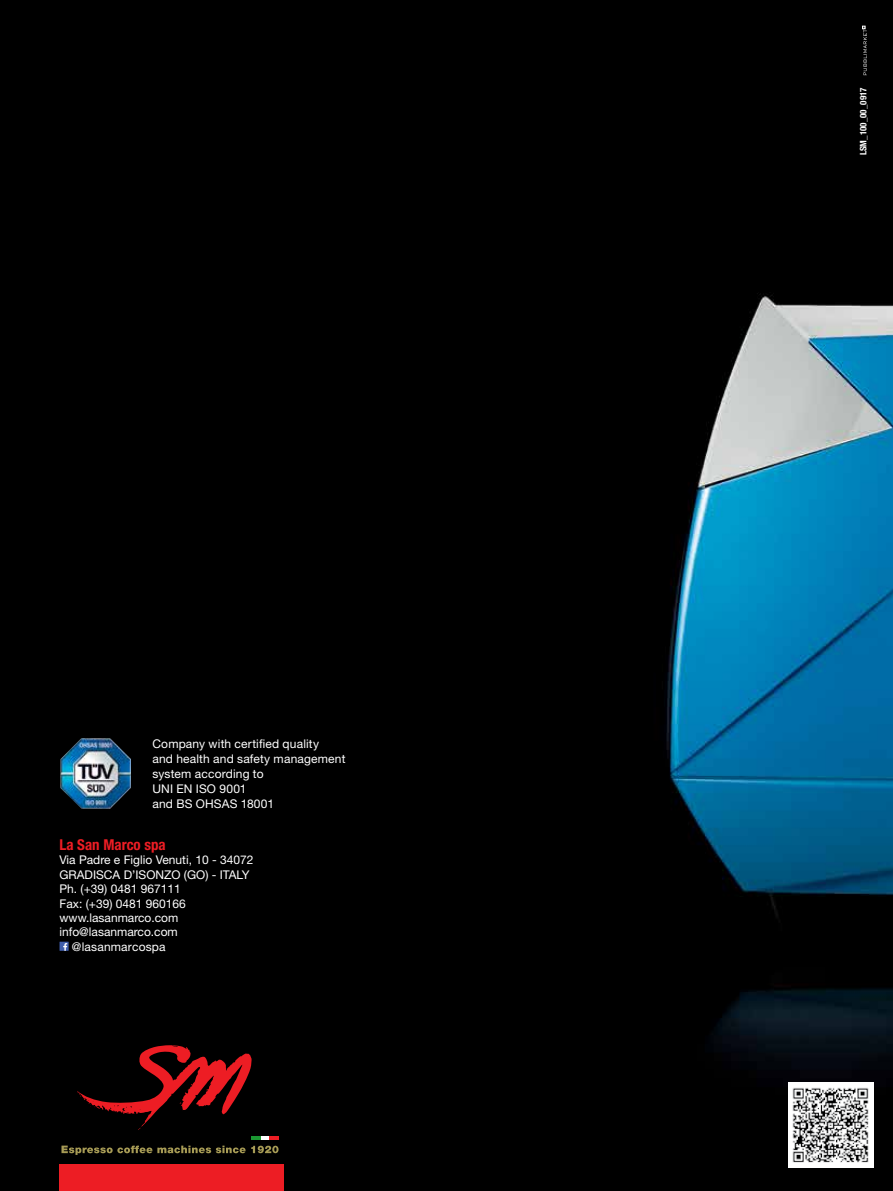
<style>
.page{position:relative;width:893px;height:1191px;background:#000}
.page>*{position:absolute;margin:0;border:0;box-sizing:border-box;transform-origin:0 0}
.t1{font:700 condensed 15px "Helvetica Neue LT Pro";color:#ed1d24}
.t2{font:12px/15px "Helvetica Neue LT Pro";color:#fff}
.t3{font:700 condensed 9px "Helvetica Neue LT Pro";color:#fff}
</style>
<div class="page">
<img style="left:59px;top:25px;width:834px;height:1166px">
<svg style="left:862px;top:26px;width:5px;height:49px"></svg>
<div style="left:60px;top:1164px;width:224px;height:27px;background:#ed1d24"></div>
<svg style="left:77px;top:1045px;width:175px;height:85px"></svg>
<svg style="left:61px;top:1145px;width:218px;height:9px"></svg>
<svg style="left:251px;top:1136px;width:28px;height:3px"></svg>
<img style="left:788px;top:1082px;width:85px;height:85px">
<img style="left:60px;top:738px;width:71px;height:70px">
<div style="left:60px;top:941px;width:9px;height:9px;background:#3f5daa"></div>
<svg style="left:63px;top:943px;width:4px;height:7px"></svg>
<p class="t2" style="left:152px;top:736px;width:195px">Company with certified quality<br>and health and safety management system according to<br>UNI EN ISO 9001<br>and BS OHSAS 18001</p>
<p class="t1" style="left:60px;top:835px;width:108px">La San Marco spa</p>
<p class="t2" style="left:60px;top:852px;width:195px">Via Padre e Figlio Venuti, 10 - 34072</p>
<p class="t2" style="left:60px;top:866px;width:192px">GRADISCA D’ISONZO (GO) - ITALY</p>
<p class="t2" style="left:60px;top:881px;width:123px">Ph. (+39) 0481 967111</p>
<p class="t2" style="left:60px;top:895px;width:128px">Fax: (+39) 0481 960166</p>
<p class="t2" style="left:60px;top:910px;width:120px">www.lasanmarco.com</p>
<p class="t2" style="left:60px;top:924px;width:120px">info@lasanmarco.com</p>
<p class="t2" style="left:72px;top:938px;width:95px">@lasanmarcospa</p>
<p class="t3" style="left:858px;top:155px;width:69px;rotate:-90deg">LSM_100_00_0917</p>
</div>
